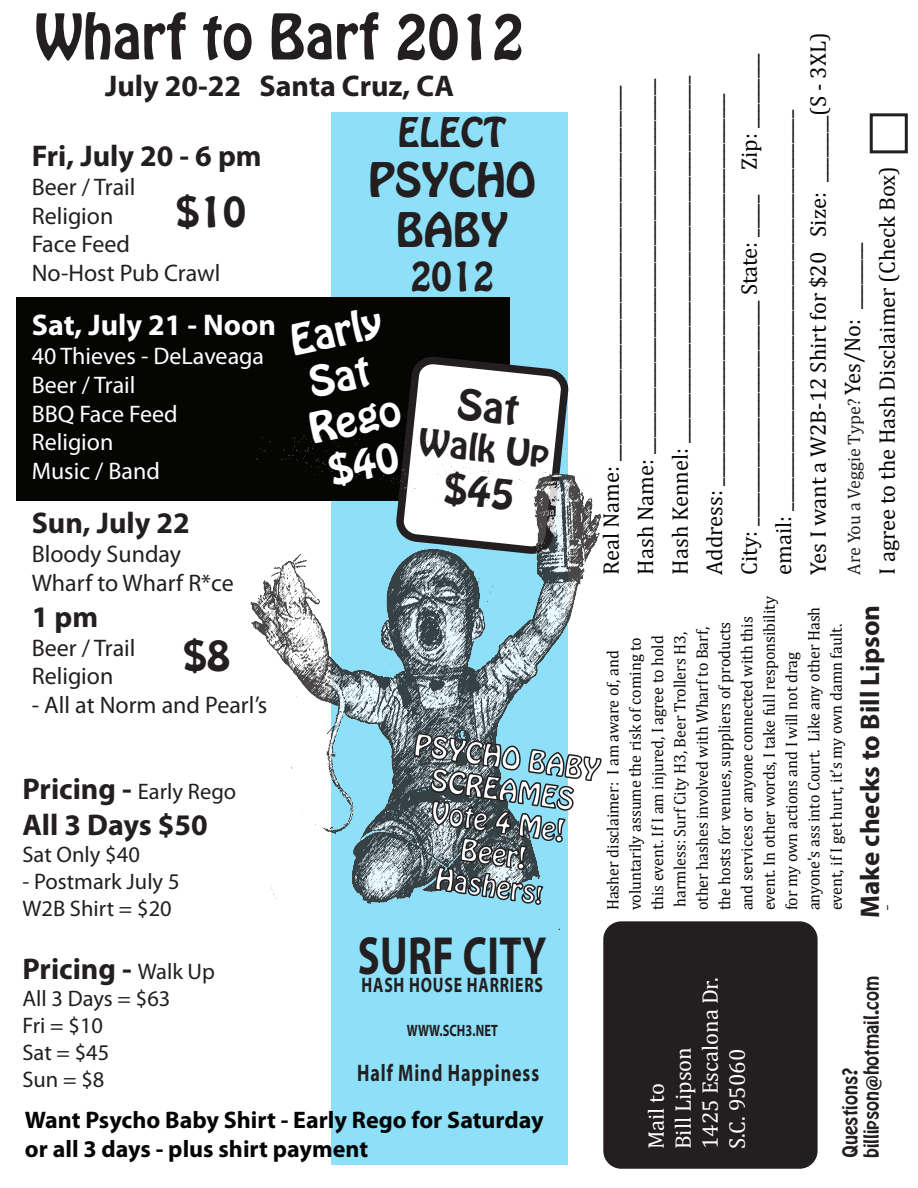
<style>
.page{position:relative;width:918px;height:1188px;background:#fff}
.page>*{position:absolute;margin:0;border:0;box-sizing:border-box;transform-origin:0 0}
.t1{font:55.5px "Hobo Std";color:#231f20}
.t2{font:700 54px "Myriad Pro";letter-spacing:.01em;color:#231f20;scale:.75 1}
.t3{font:42px/50.4px "Hobo Std";color:#231f20;text-align:center}
.t4{font:37.5px/45px "Hobo Std";color:#fff;scale:1.08 1}
.t5{font:37.5px "Hobo Std";color:#231f20;scale:1.08 1}
.t6{font:36px "Hobo Std";color:#231f20}
.t7{font:33px "Hobo Std";color:#231f20;scale:1.08 1}
.t8{font:700 30px "Myriad Pro";color:#231f20}
.t9{font:700 30px "Myriad Pro";color:#fff}
.t10{font:27px/32.4px "Hobo Std";color:#fff;text-align:center}
.t11{font:700 27px "Myriad Pro";color:#231f20}
.t12{font:24px/28.8px "Myriad Pro";color:#231f20}
.t13{font:700 24px/28.8px "Myriad Pro";color:#040503}
.t14{font:24px/28.8px "Myriad Pro";color:#fff}
.t15{font:700 24px "Myriad Pro";letter-spacing:.05em;color:#231f20;scale:.75 1}
.t16{font:22.5px/34.5px "Cambria";color:#050504}
.t17{font:22.5px/27px "Myriad Pro";color:#231f20}
.t18{font:22.5px/27px "Cambria";color:#fff}
.t19{font:700 21px "Myriad Pro";letter-spacing:.05em;color:#231f20;scale:.75 1}
.t20{font:18px "Cambria";color:#231f20}
.t21{font:18px/21.6px "Hobo Std";color:#231f20}
.t22{font:16.5px/22.4px "Cambria";color:#050504}
.t23{font:700 16.5px "Myriad Pro";letter-spacing:.01em;color:#231f20;scale:.75 1}
.t24{font:13.5px "Cambria";color:#050504}
.s1{font-size:22.5px;color:#050504}
.s2{font-size:21px}
.s3{font-weight:700;font-size:30px}
.s4{font-weight:400;font-size:22.5px}
</style>
<div class="page">
<div style="left:331px;top:112px;width:236px;height:1053px;background:#8edff8"></div>
<div style="left:870px;top:113px;width:38px;height:40px;background:#fff;border:3px solid #231f20"></div>
<div style="left:603px;top:921px;width:215px;height:248px;background:#231f20;border-radius:18px"></div>
<div style="left:16px;top:297px;width:494px;height:204px;background:#050504"></div>
<img style="left:250px;top:403px;width:368px;height:585px">
<svg style="left:412px;top:720px;width:191px;height:198px"></svg>
<svg style="left:398px;top:358px;width:168px;height:193px;background:#cacdce"></svg>
<h1 class="t1" style="left:35px;top:-2px;width:490px">Wharf to Barf 2012</h1>
<h3 class="t8" style="left:105px;top:66px;width:351px">July 20-22 Santa Cruz, CA</h3>
<p class="t16" style="left:594px;top:575px;width:544px;rotate:-90deg">Real Name: _____________________________________________ Hash Name: _____________________________________________ Hash Kennel: ____________________________________________ Address: _______________________________________________<br>City: ___________________________ State: _____ Zip: _________ email: ________________________________________________<br>Yes I want a W2B-12 Shirt for $20 Size: ________(S - 3XL)</p>
<h3 class="t6" style="left:398px;top:107px;width:110px">ELECT</h3>
<h3 class="t3" style="left:369px;top:155px;width:169px">PSYCHO<br>BABY</h3>
<h3 class="t6" style="left:410px;top:251px;width:85px">2012</h3>
<h3 class="t8" style="left:32px;top:136px;width:232px">Fri, July 20 - 6 pm</h3>
<p class="t12" style="left:32px;top:172px;width:190px">Beer / Trail<br>Religion<br>Face Feed<br>No-Host Pub Crawl</p>
<h3 class="t9" style="left:32px;top:306px;width:246px">Sat, July 21 - Noon</h3>
<p class="t14" style="left:32px;top:341px;width:234px">40 Thieves - DeLaveaga<br>Beer / Trail<br>BBQ Face Feed<br>Religion<br>Music / Band</p>
<h3 class="t8" style="left:32px;top:504px;width:160px">Sun, July 22</h3>
<p class="t12" style="left:32px;top:539px;width:204px">Bloody Sunday<br>Wharf to Wharf R*ce</p>
<h3 class="t8" style="left:32px;top:597px;width:68px">1 pm</h3>
<p class="t12" style="left:32px;top:633px;width:105px">Beer / Trail<br>Religion</p>
<p class="t12" style="left:32px;top:690px;width:237px">- All at Norm and Pearl’s</p>
<p class="t16" style="left:870px;top:575px;width:410px;rotate:-90deg">I agree to the Hash Disclaimer (Check Box)</p>
<h3 class="t5" style="left:176px;top:186px;width:67px">$10</h3>
<p class="t20" style="left:843px;top:575px;width:334px;rotate:-90deg">Are You a Veggie Type? <span class="s1">Yes/No: ________</span></p>
<h3 class="t4" style="left:286px;top:320px;width:88px;rotate:-12deg">Early<br>Sat<br>Rego $40</h3>
<h3 class="t7" style="left:422px;top:419px;width:122px;rotate:6deg">Walk Up</h3>
<p class="t22" style="left:602px;top:910px;width:316px;rotate:-90deg">Hasher disclaimer: I am aware of, and voluntarily assume the risk of coming to<br>this event. If I am injured, I agree to hold harmless: Surf City H3, Beer Trollers H3, other hashes involved with Wharf to Barf,<br>the hosts for venues, suppliers of products and services or anyone connected with this event. In other words, I take full responsibility for my own actions and I will not drag anyone's ass into Court. Like any other Hash event, if I get hurt, it’s my own damn fault.</p>
<p class="t11" style="left:852px;top:918px;width:314px;rotate:-90deg">Make checks to Bill Lipson</p>
<h3 class="t5" style="left:183px;top:630px;width:45px">$8</h3>
<p class="t10" style="left:417px;top:729px;width:189px;rotate:8deg">PSYCHO BABY<br>SCREAMES<br>Vote 4 Me!<br>Beer!<br>Hashers<span class="s2">!</span></p>
<p class="t17" style="left:22px;top:777px;width:215px"><span class="s3">Pricing -</span> Early Rego</p>
<h3 class="t8" style="left:22px;top:805px;width:187px">All 3 Days $50</h3>
<p class="t17" style="left:22px;top:840px;width:119px">Sat Only $40</p>
<p class="t17" style="left:22px;top:867px;width:159px">- Postmark July 5<br>W2B Shirt = $20</p>
<p class="t24" style="left:874px;top:910px;width:6px;rotate:-90deg">_</p>
<h3 class="t8" style="left:22px;top:949px;width:194px">Pricing - <span class="s4">Walk Up</span></h3>
<p class="t17" style="left:22px;top:984px;width:150px">All 3 Days = $63<br>Fri = $10<br>Sat = $45<br>Sun = $8</p>
<h2 class="t2" style="left:358px;top:921px;width:253px">SURF CITY</h2>
<p class="t19" style="left:362px;top:972px;width:243px">HASH HOUSE HARRIERS</p>
<p class="t23" style="left:407px;top:1019px;width:123px">WWW.SCH3.NET</p>
<p class="t15" style="left:357px;top:1057px;width:244px">Half Mind Happiness</p>
<p class="t13" style="left:25px;top:1105px;width:520px">Want Psycho Baby Shirt - Early Rego for Saturday or all 3 days - plus shirt payment</p>
<p class="t18" style="left:642px;top:1149px;width:68px;rotate:-90deg">Mail to</p>
<p class="t18" style="left:669px;top:1149px;width:173px;rotate:-90deg">Bill Lipson<br>1425 Escalona Dr.<br>S.C. 95060</p>
<p class="t21" style="left:840px;top:1158px;width:183px;rotate:-90deg">Questions? billipson@hotmail.com</p>
</div>
